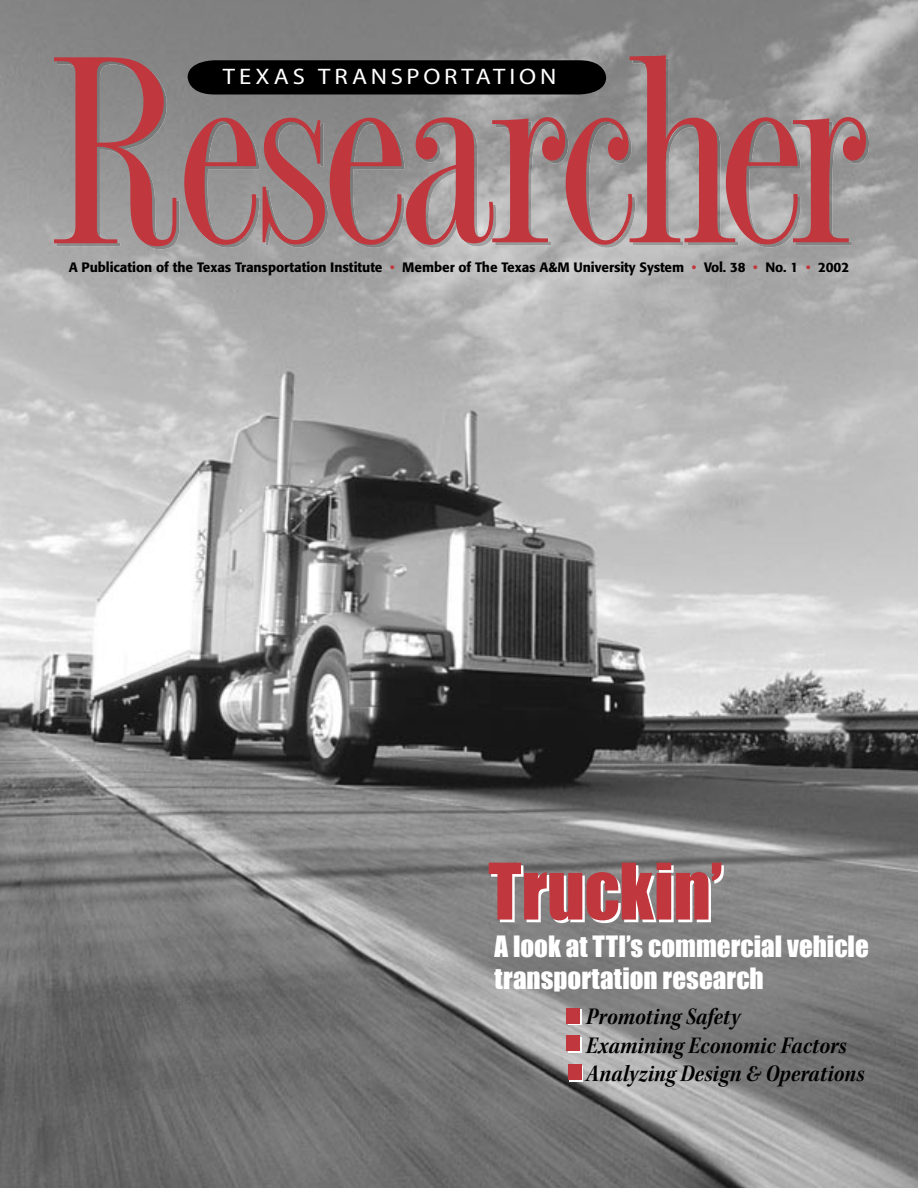
<style>
.page{position:relative;width:918px;height:1188px;background:#fff}
.page>*{position:absolute;margin:0;border:0;box-sizing:border-box;transform-origin:0 0}
.t1{font:72px "Impact";letter-spacing:-.005em;color:#fff}
.t2{font:27px/32.4px "Impact";color:#fff}
.t3{font:24px/28.5px "Kepl MM It 650 450 16";color:#000}
.t4{font:22.5px "Myriad";letter-spacing:.155em;color:#fff;scale:1.1 1}
.t5{font:500 13.5px "Formata";letter-spacing:-.005em;color:#000}
.s1{color:#c1373e}
</style>
<div class="page">
<img style="left:0;top:0;width:918px;height:1188px">
<img style="left:187px;top:245px;width:72px;height:3px">
<img style="left:266px;top:245px;width:62px;height:3px">
<img style="left:333px;top:245px;width:72px;height:3px">
<img style="left:57px;top:60px;width:122px;height:189px">
<img style="left:409px;top:245px;width:87px;height:3px">
<img style="left:569px;top:245px;width:66px;height:3px">
<img style="left:866px;top:120px;width:3px;height:125px">
<svg style="left:54px;top:57px;width:122px;height:189px;background:#a27174"></svg>
<svg style="left:184px;top:55px;width:682px;height:190px;background:#916f71"></svg>
<div style="left:568px;top:1010px;width:13px;height:15px;background:#c1373e"></div>
<div style="left:566px;top:1008px;width:14px;height:15px;background:#c1373e"></div>
<div style="left:570px;top:1066px;width:13px;height:15px;background:#c1373e"></div>
<div style="left:568px;top:1065px;width:13px;height:15px;background:#c1373e"></div>
<div style="left:568px;top:1037px;width:14px;height:15px;background:#fff"></div>
<div style="left:566px;top:1036px;width:14px;height:15px;background:#c1373e"></div>
<h3 class="t4" style="left:223px;top:66px;width:305px">TEXAS TRANSPORTATION</h3>
<p class="t5" style="left:69px;top:259px;width:782px">A Publication of the Texas Transportation Institute <span class="s1">•</span> Member of The Texas A&amp;M University System <span class="s1">•</span> Vol. 38 <span class="s1">•</span> No. 1 <span class="s1">•</span> 2002</p>
<h1 class="t1" style="left:491px;top:850px;width:236px">Truckin’</h1>
<h2 class="t2" style="left:495px;top:930px;width:376px">A look at TTI’s commercial vehicle transportation research</h2>
<h3 class="t3" style="left:586px;top:1002px;width:280px">Promoting Safety<br>Examining Economic Factors<br>Analyzing Design &amp; Operations</h3>
</div>
